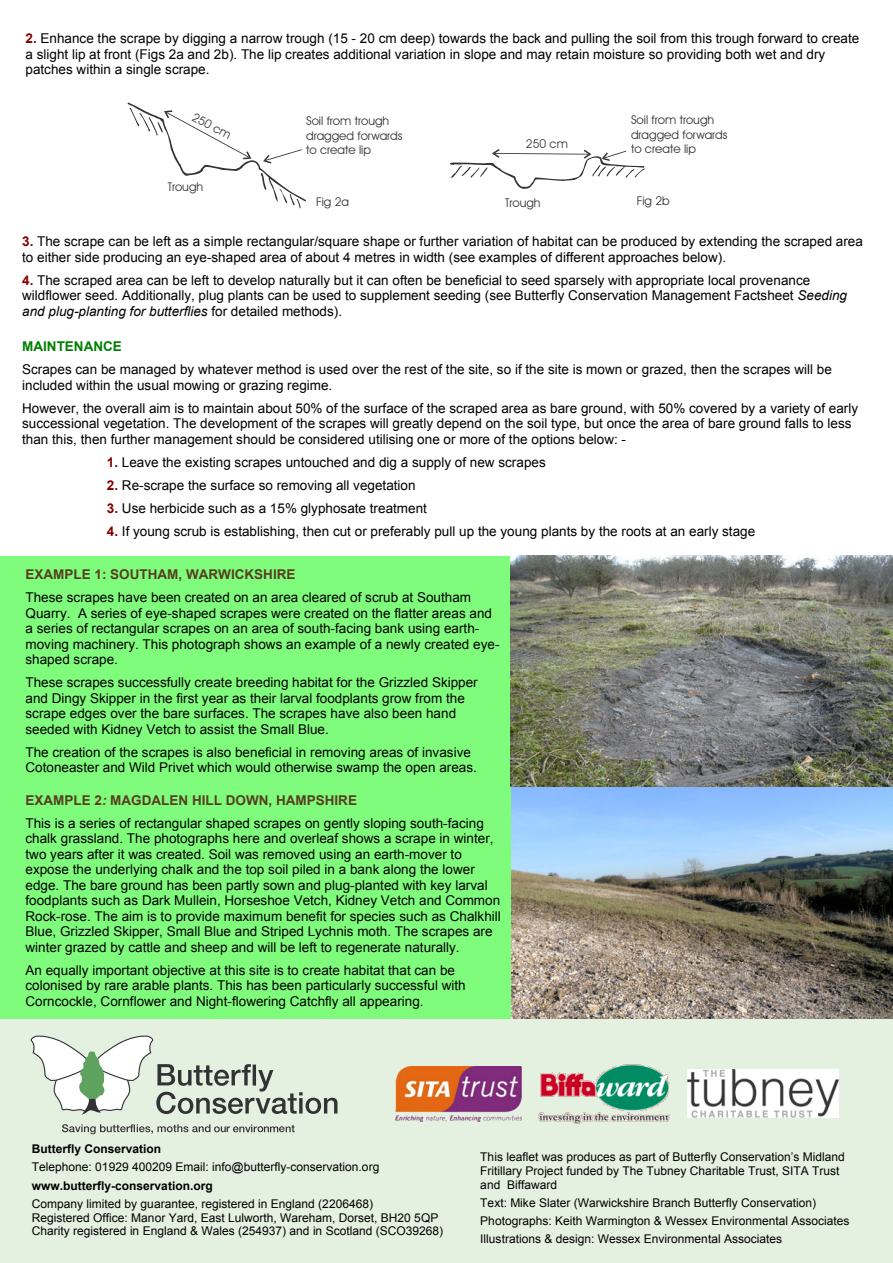
<style>
.page{position:relative;width:893px;height:1263px;background:#fff}
.page>*{position:absolute;margin:0;border:0;box-sizing:border-box;transform-origin:0 0}
.t1{font:13.5px/15.5px "Arial";color:#000}
.t2{font:700 13.5px "Arial";color:#553f1f}
.t3{font:700 13.5px "Arial";color:#008100}
.t4{font:12px/13.8px "Arial";color:#000}
.t5{font:12px/14.4px "Avant Garde IT Cby BT";color:#323335}
.t6{font:700 12px "Arial";color:#000}
.s1{font-weight:700;color:#800000}
.s2{font-style:italic}
.s3{font-weight:700;color:#553f1f}
.s4{font-weight:700;font-style:italic;color:#553f1f}
</style>
<div class="page">
<img style="left:0;top:208px;width:893px;height:1055px">
<svg style="left:29px;top:1034px;width:308px;height:82px"></svg>
<svg style="left:62px;top:1124px;width:233px;height:10px;background:#b4bdb1"></svg>
<img style="left:532px;top:1051px;width:165px;height:76px">
<img style="left:688px;top:1069px;width:151px;height:48px">
<img style="left:395px;top:1066px;width:126px;height:55px">
<svg style="left:127px;top:102px;width:179px;height:106px"></svg>
<svg style="left:450px;top:149px;width:195px;height:40px"></svg>
<div style="left:0;top:556px;width:893px;height:462px;background:#80fc7c"></div>
<img style="left:510px;top:556px;width:383px;height:462px">
<p class="t1" style="left:26px;top:32px;width:835px"><span class="s1">2.</span> Enhance the scrape by digging a narrow trough (15 - 20 cm deep) towards the back and pulling the soil from this trough forward to create a slight lip at front (Figs 2a and 2b). The lip creates additional variation in slope and may retain moisture so providing both wet and dry patches within a single scrape.</p>
<p class="t5" style="left:306px;top:115px;width:98px">Soil from trough dragged forwards to create lip</p>
<p class="t5" style="left:168px;top:181px;width:37px">Trough</p>
<p class="t5" style="left:196px;top:111px;width:44px;rotate:28deg">250 cm</p>
<p class="t5" style="left:631px;top:114px;width:98px">Soil from trough dragged forwards to create lip</p>
<p class="t5" style="left:526px;top:138px;width:44px">2 50 cm</p>
<p class="t5" style="left:637px;top:195px;width:34px">Fig 2b</p>
<p class="t1" style="left:22px;top:235px;width:842px"><span class="s1">3.</span> The scrape can be left as a simple rectangular/square shape or further variation of habitat can be produced by extending the scraped area to either side producing an eye-shaped area of about 4 metres in width (see examples of different approaches below).</p>
<p class="t1" style="left:22px;top:274px;width:826px"><span class="s1">4.</span> The scraped area can be left to develop naturally but it can often be beneficial to seed sparsely with appropriate local provenance wildflower seed. Additionally, plug plants can be used to supplement seeding (see Butterfly Conservation Management Factsheet <span class="s2">Seeding and plug-planting for butterflies</span> for detailed methods).</p>
<p class="t3" style="left:22px;top:342px;width:101px">MAINTENANCE</p>
<p class="t1" style="left:22px;top:363px;width:811px">Scrapes can be managed by whatever method is used over the rest of the site, so if the site is mown or grazed, then the scrapes will be included within the usual mowing or grazing regime.</p>
<p class="t1" style="left:22px;top:402px;width:837px">However, the overall aim is to maintain about 50% of the surface of the scraped area as bare ground, with 50% covered by a variety of early successional vegetation. The development of the scrapes will greatly depend on the soil type, but once the area of bare ground falls to less than this, then further management should be considered utilising one or more of the options below: -</p>
<p class="t1" style="left:107px;top:456px;width:440px"><span class="s1">1.</span> Leave the existing scrapes untouched and dig a supply of new scrapes</p>
<p class="t1" style="left:107px;top:479px;width:310px"><span class="s1">2.</span> Re-scrape the surface so removing all vegetation</p>
<p class="t1" style="left:107px;top:502px;width:322px"><span class="s1">3.</span> Use herbicide such as a 15% glyphosate treatment</p>
<p class="t1" style="left:107px;top:525px;width:650px"><span class="s1">4.</span> If young scrub is establishing, then cut or preferably pull up the young plants by the roots at an early stage</p>
<p class="t2" style="left:26px;top:569px;width:272px">EXAMPLE 1: SOUTHAM, WARWICKSHIRE</p>
<p class="t1" style="left:26px;top:591px;width:476px">These scrapes have been created on an area cleared of scrub at Southam Quarry. A series of eye-shaped scrapes were created on the flatter areas and a series of rectangular scrapes on an area of south-facing bank using earth&shy;moving machinery. This photograph shows an example of a newly created eye&shy;shaped scrape.</p>
<p class="t1" style="left:26px;top:676px;width:454px">These scrapes successfully create breeding habitat for the Grizzled Skipper and Dingy Skipper in the first year as their larval foodplants grow from the scrape edges over the bare surfaces. The scrapes have also been hand seeded with Kidney Vetch to assist the Small Blue.</p>
<p class="t1" style="left:26px;top:745px;width:453px">The creation of the scrapes is also beneficial in removing areas of invasive<br>Cotoneaster and Wild Privet which would otherwise swamp the open areas.</p>
<p class="t1" style="left:26px;top:790px;width:460px;line-height:23px"><span class="s3">EXAMPLE 2</span><span class="s4">:</span> <span class="s3">MAGDALEN HILL DOWN, HAMPSHIRE<br></span>This is a series of rectangular shaped scrapes on gently sloping south-facing</p>
<p class="t1" style="left:26px;top:832px;width:477px">chalk grassland. The photographs here and overleaf shows a scrape in winter, two years after it was created. Soil was removed using an earth-mover to expose the underlying chalk and the top soil piled in a bank along the lower edge. The bare ground has been partly sown and plug-planted with key larval foodplants such as Dark Mullein, Horseshoe Vetch, Kidney Vetch and Common Rock-rose. The aim is to provide maximum benefit for species such as Chalkhill Blue, Grizzled Skipper, Small Blue and Striped Lychnis moth. The scrapes are winter grazed by cattle and sheep and will be left to regenerate naturally.</p>
<p class="t1" style="left:26px;top:963px;width:442px">An equally important objective at this site is to create habitat that can be colonised by rare arable plants. This has been particularly successful with<br>Corncockle, Cornflower and Night-flowering Catchfly all appearing.</p>
<p class="t5" style="left:316px;top:195px;width:34px">Fig 2a</p>
<p class="t5" style="left:505px;top:196px;width:37px">Trough</p>
<p class="t6" style="left:32px;top:1144px;width:131px">Butterfly Conservation</p>
<p class="t4" style="left:32px;top:1161px;width:349px">Telephone: 01929 400209 Email: info@butterfly-conservation.org</p>
<p class="t6" style="left:32px;top:1181px;width:182px">www.butterfly-conservation.org</p>
<p class="t4" style="left:32px;top:1198px;width:413px">Company limited by guarantee, registered in England (2206468)<br>Registered Office: Manor Yard, East Lulworth, Wareham, Dorset, BH20 5QP<br>Charity registered in England &amp; Wales (254937) and in Scotland (SCO39268)</p>
<p class="t4" style="left:480px;top:1151px;width:366px">This leaflet was produces as part of Butterfly Conservation’s Midland<br>Fritillary Project funded by The Tubney Charitable Trust, SITA Trust and Biffaward</p>
<p class="t4" style="left:480px;top:1194px;width:371px;line-height:18.3px">Text: Mike Slater (Warwickshire Branch Butterfly Conservation)<br>Photographs: Keith Warmington &amp; Wessex Environmental Associates<br>Illustrations &amp; design: Wessex Environmental Associates</p>
</div>
